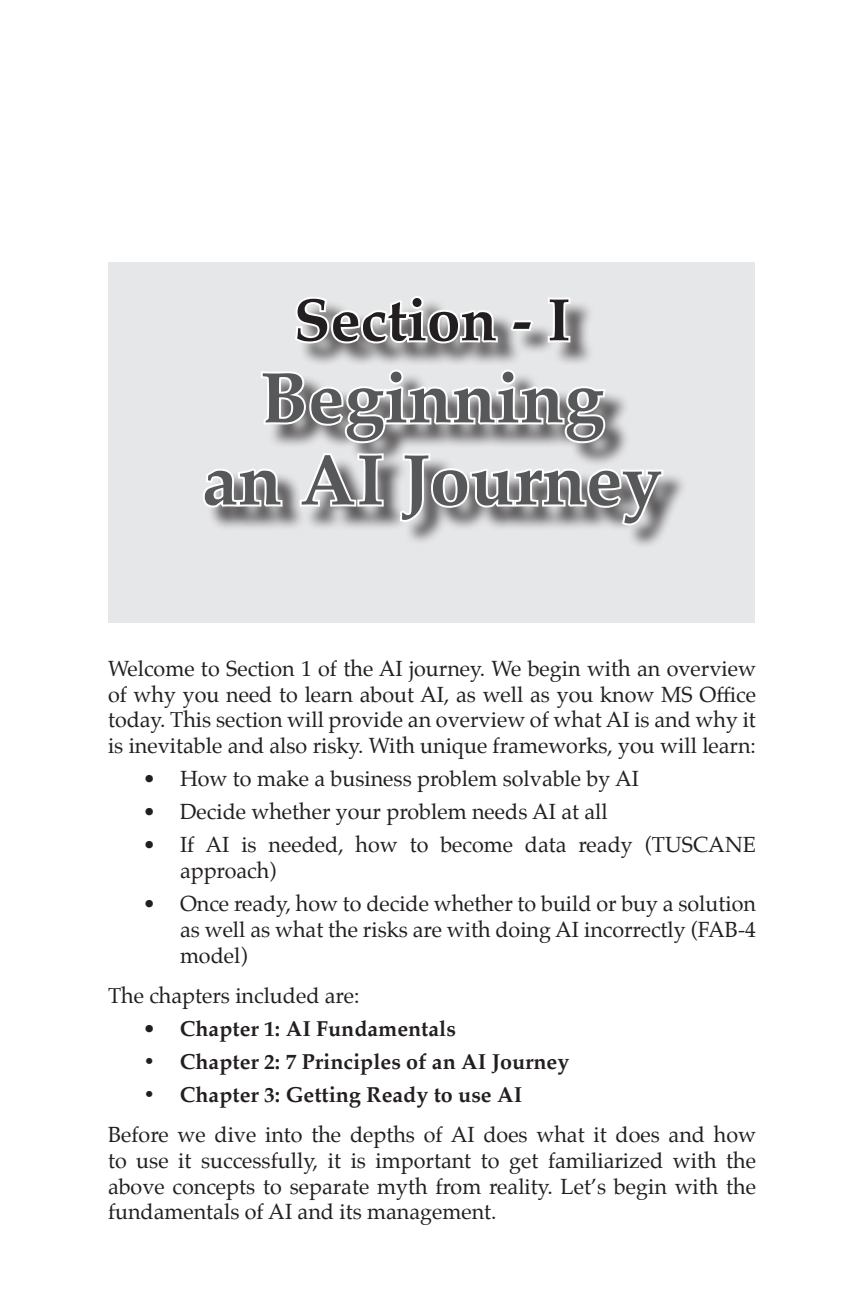
<style>
.page{position:relative;width:864px;height:1296px;background:#fff}
.page>*{position:absolute;margin:0;border:0;box-sizing:border-box;transform-origin:0 0}
.Consolas_10{font:700 72px "Palatino";color:#57585a}
.Consolas_10-2{font:700 60px "Palatino";color:#231f20}
.Text_Body{font:21.6px/25.8px "Palatino";color:#231f20;text-align:justify}
.Bullet_text{font:21.6px/25.8px "Palatino";color:#231f20}
.Bullet_text-2{font:700 21.6px "Palatino";color:#231f20}
.s1{font-weight:400}
</style>
<div class="page">
<div style="left:108px;top:262px;width:647px;height:361px;background:#e6e7e9"></div>
<div style="left:207px;top:298px;width:481px;height:252px;background:#231f20;opacity:.75"></div>
<svg style="left:203px;top:296px;width:462px;height:244px"></svg>
<p class="Consolas_10-2" style="left:294px;top:269px;width:278px">Section - I</p>
<p class="Consolas_10" style="left:260px;top:337px;width:346px">Beginning</p>
<p class="Consolas_10" style="left:202px;top:419px;width:462px">an AI Journey</p>
<p class="Text_Body" style="left:108px;top:655px;width:650px">Welcome to Section 1 of the AI journey. We begin with an overview of why you need to learn about AI, as well as you know MS Office today. This section will provide an overview of what AI is and why it is inevitable and also risky. With unique frameworks, you will learn:</p>
<p class="Bullet_text" style="left:143px;top:766px;width:498px">• How to make a business problem solvable by AI</p>
<p class="Bullet_text" style="left:143px;top:799px;width:466px">• Decide whether your problem needs AI at all</p>
<p class="Bullet_text" style="left:180px;top:832px;width:578px;text-indent:-37px">• If AI is needed, how to become data ready (TUSCANE approach)</p>
<p class="Bullet_text" style="left:180px;top:891px;width:578px;text-align:justify;text-indent:-37px">• Once ready, how to decide whether to build or buy a solution as well as what the risks are with doing AI incorrectly (FAB-4 model)</p>
<p class="Text_Body" style="left:108px;top:982px;width:253px">The chapters included are:</p>
<p class="Bullet_text-2" style="left:143px;top:1010px;width:314px"><span class="s1">•</span> Chapter 1: AI Fundamentals</p>
<p class="Bullet_text-2" style="left:143px;top:1043px;width:428px">• Chapter 2: 7 Principles of an AI Journey</p>
<p class="Bullet_text-2" style="left:143px;top:1076px;width:381px">• Chapter 3: Getting Ready to use AI</p>
<p class="Text_Body" style="left:108px;top:1122px;width:650px">Before we dive into the depths of AI does what it does and how to use it successfully, it is important to get familiarized with the above concepts to separate myth from reality. Let’s begin with the fundamentals of AI and its management.</p>
</div>
